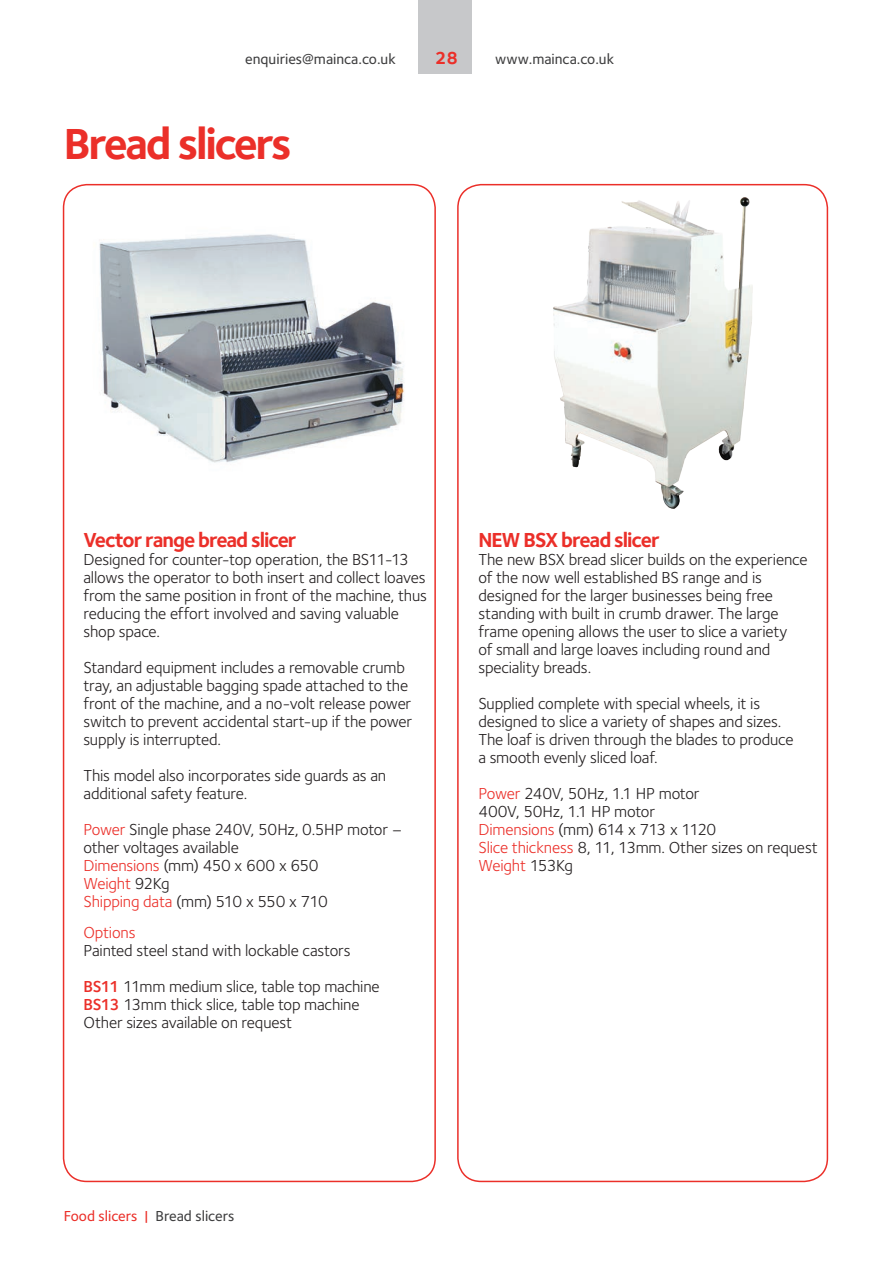
<style>
.page{position:relative;width:893px;height:1263px;background:#fff}
.page>*{position:absolute;margin:0;border:0;box-sizing:border-box;transform-origin:0 0}
.t1{font:700 45px "Foundry Sterling";letter-spacing:-.055em;color:#eb2f29}
.t2{font:700 21px "Foundry Sterling";letter-spacing:-.05em;color:#eb2f29}
.t3{font:700 18px "Foundry Sterling";color:#eb2f29}
.t4{font:16.5px/18px "Foundry Sterling";letter-spacing:-.01em;color:#231f20}
.t5{font:16.5px "Foundry Sterling";letter-spacing:-.01em;color:#eb2f29}
.t6{font:500 15px "Foundry Sterling";color:#3e3e3f}
.t7{font:500 15px "Foundry Sterling";color:#eb2f29}
.s1{color:#eb2f29}
.s2{font-weight:600;color:#eb2f29}
.s3{color:#3e3e3f}
</style>
<div class="page">
<div style="left:419px;top:0;width:53px;height:74px;background:#c7c8ca"></div>
<div style="left:63px;top:184px;width:373px;height:998px;border:2px solid #eb2f29;border-radius:23px"></div>
<div style="left:457px;top:184px;width:371px;height:998px;border:2px solid #eb2f29;border-radius:23px"></div>
<img style="left:99px;top:234px;width:306px;height:229px">
<img style="left:553px;top:197px;width:200px;height:312px">
<p class="t6" style="left:245px;top:48px;width:152px">enquiries@mainca.co.uk</p>
<p class="t3" style="left:435px;top:45px;width:25px">28</p>
<p class="t6" style="left:495px;top:48px;width:120px">www.mainca.co.uk</p>
<h1 class="t1" style="left:64px;top:112px;width:230px">Bread slicers</h1>
<p class="t2" style="left:83px;top:525px;width:215px">Vector range bread slicer</p>
<p class="t4" style="left:83px;top:550px;width:345px">Designed for counter-top operation, the BS11-13 allows the operator to both insert and collect loaves from the same position in front of the machine, thus reducing the effort involved and saving valuable shop space.</p>
<p class="t4" style="left:83px;top:658px;width:330px">Standard equipment includes a removable crumb tray, an adjustable bagging spade attached to the front of the machine, and a no-volt release power switch to prevent accidental start-up if the power supply is interrupted.</p>
<p class="t4" style="left:83px;top:766px;width:304px">This model also incorporates side guards as an additional safety feature.</p>
<p class="t4" style="left:83px;top:820px;width:320px"><span class="s1">Power</span> Single phase 240V, 50Hz, 0.5HP motor – other voltages available<br><span class="s1">Dimensions</span> (mm) 450 x 600 x 650<br><span class="s1">Weight</span> 92Kg<br><span class="s1">Shipping data</span> (mm) 510 x 550 x 710</p>
<p class="t5" style="left:83px;top:921px;width:54px">Options</p>
<p class="t4" style="left:83px;top:932px;width:298px;line-height:36px">Painted steel stand with lockable castors<br><span class="s2">BS11</span> 11mm medium slice, table top machine</p>
<p class="t4" style="left:83px;top:995px;width:278px"><span class="s2">BS13</span> 13mm thick slice, table top machine<br>Other sizes available on request</p>
<p class="t2" style="left:478px;top:525px;width:183px">NEW BSX bread slicer</p>
<p class="t4" style="left:478px;top:550px;width:331px">The new BSX bread slicer builds on the experience of the now well established BS range and is designed for the larger businesses being free standing with built in crumb drawer. The large frame opening allows the user to slice a variety<br>of small and large loaves including round and speciality breads.</p>
<p class="t4" style="left:478px;top:694px;width:317px">Supplied complete with special wheels, it is designed to slice a variety of shapes and sizes.<br>The loaf is driven through the blades to produce a smooth evenly sliced loaf.</p>
<p class="t4" style="left:478px;top:784px;width:341px"><span class="s1">Power</span> 240V, 50Hz, 1.1 HP motor<br>400V, 50Hz, 1.1 HP motor<br><span class="s1">Dimensions</span> (mm) 614 x 713 x 1120<br><span class="s1">Slice thickness</span> 8, 11, 13mm. Other sizes on request<br><span class="s1">Weight</span> 153Kg</p>
<p class="t7" style="left:64px;top:1206px;width:172px">Food slicers | <span class="s3">Bread slicers</span></p>
</div>
